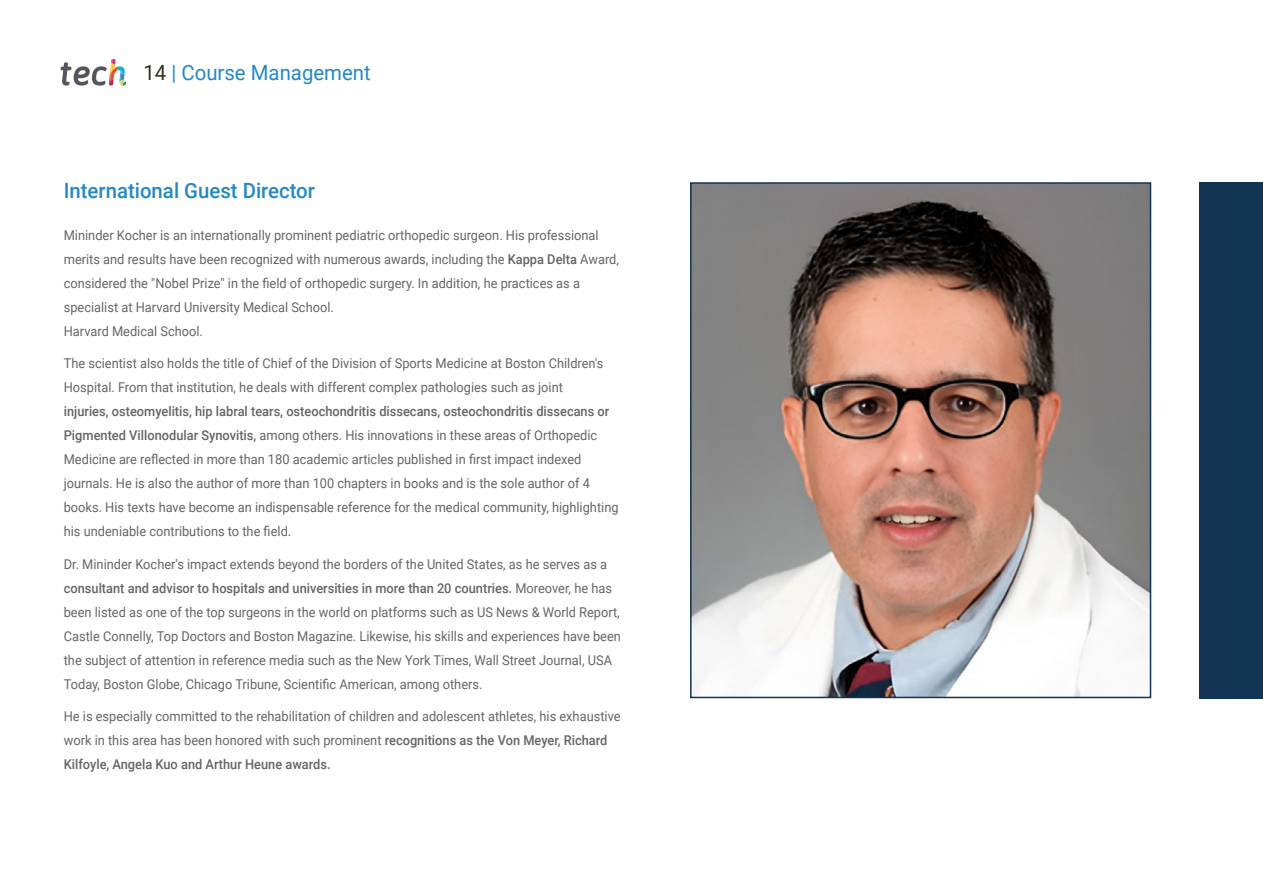
<style>
.page{position:relative;width:1263px;height:893px;background:#fff}
.page>*{position:absolute;margin:0;border:0;box-sizing:border-box;transform-origin:0 0}
.t1{font:500 21px "Roboto";color:#2488c7}
.t2{font:21px "Roboto";color:#2488c9}
.t3{font:13.5px/24px "Roboto";color:#656565;scale:.95 1}
.s1{color:#312e20}
.s2{font-weight:500}
</style>
<div class="page">
<img style="left:693px;top:185px;width:455px;height:510px">
<div style="left:690px;top:182px;width:461px;height:516px;border:2px solid #123352"></div>
<div style="left:1199px;top:182px;width:64px;height:516px;background:#123352"></div>
<svg style="left:61px;top:59px;width:65px;height:27px"></svg>
<h1 class="t2" style="left:144px;top:57px;width:229px"><span class="s1">14</span> | Course Management</h1>
<h1 class="t1" style="left:64px;top:176px;width:253px">International Guest Director</h1>
<p class="t3" style="left:64px;top:222px;width:586px">Mininder Kocher is an internationally prominent pediatric orthopedic surgeon. His professional merits and results have been recognized with numerous awards, including the <span class="s2">Kappa Delta</span> Award, considered the "Nobel Prize" in the field of orthopedic surgery. In addition, he practices as a specialist at Harvard University Medical School.<br>Harvard Medical School.</p>
<p class="t3" style="left:64px;top:351px;width:569px">The scientist also holds the title of Chief of the Division of Sports Medicine at Boston Children's<br>Hospital. From that institution, he deals with different complex pathologies such as joint</p>
<p class="t3" style="left:64px;top:399px;width:585px"><span class="s2">injuries, osteomyelitis, hip labral tears, osteochondritis dissecans, osteochondritis dissecans or Pigmented Villonodular Synovitis,</span> among others. His innovations in these areas of Orthopedic Medicine are reflected in more than 180 academic articles published in first impact indexed journals. He is also the author of more than 100 chapters in books and is the sole author of 4 books. His texts have become an indispensable reference for the medical community, highlighting his undeniable contributions to the field.</p>
<p class="t3" style="left:64px;top:551px;width:588px">Dr. Mininder Kocher's impact extends beyond the borders of the United States, as he serves as a <span class="s2">consultant and advisor to hospitals and universities in more than 20 countries.</span> Moreover, he has been listed as one of the top surgeons in the world on platforms such as US News &amp; World Report, Castle Connelly, Top Doctors and Boston Magazine. Likewise, his skills and experiences have been the subject of attention in reference media such as the New York Times, Wall Street Journal, USA Today, Boston Globe, Chicago Tribune, Scientific American, among others.</p>
<p class="t3" style="left:64px;top:704px;width:588px">He is especially committed to the rehabilitation of children and adolescent athletes, his exhaustive work in this area has been honored with such prominent <span class="s2">recognitions as the Von Meyer, Richard<br>Kilfoyle, Angela Kuo and Arthur Heune awards.</span></p>
</div>
